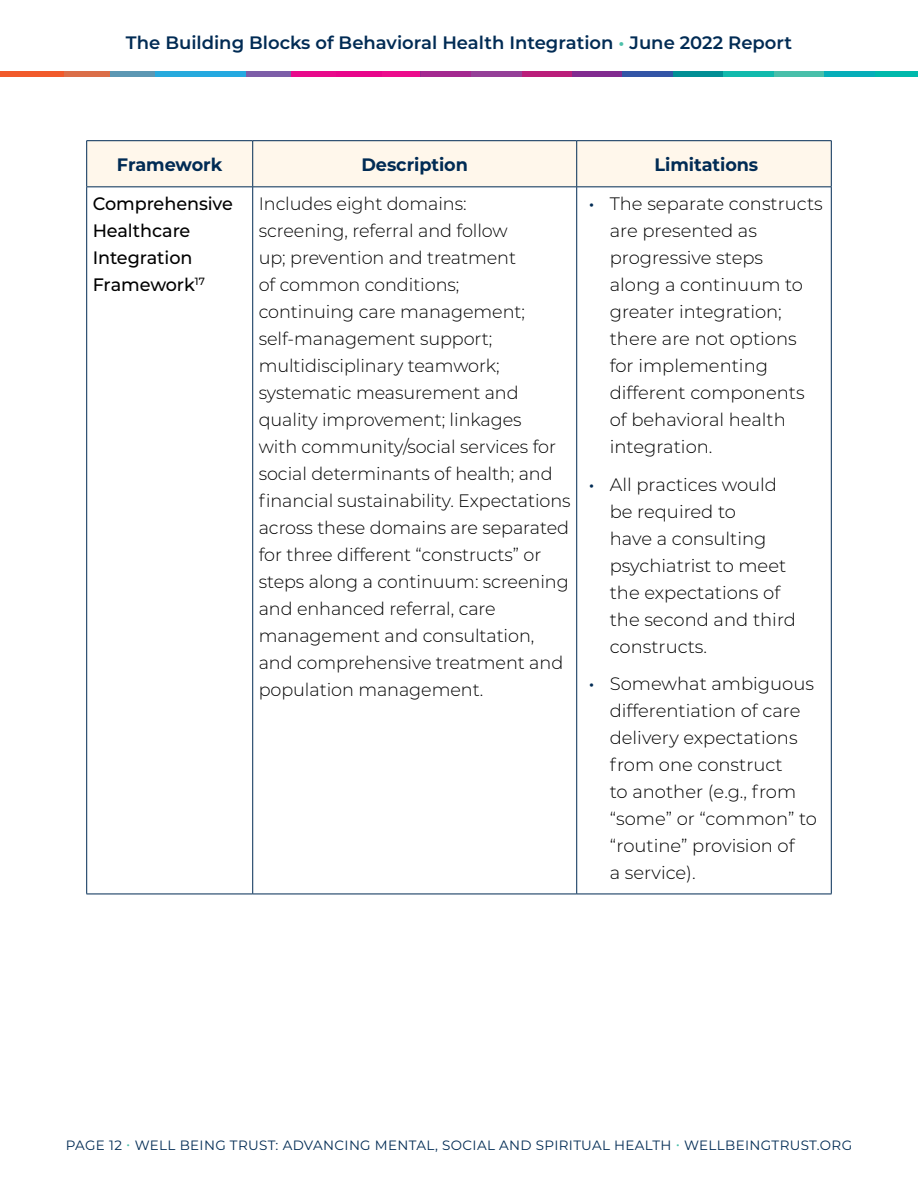
<style>
.page{position:relative;width:918px;height:1188px;background:#fff}
.page>*{position:absolute;margin:0;border:0;box-sizing:border-box;transform-origin:0 0}
.t1{font:300 18px/27px "Montserrat";letter-spacing:-.005em;color:#000}
.t2{font:600 18px "Montserrat";color:#002b54}
.t3{font:500 18px/27px "Montserrat";letter-spacing:-.005em;color:#000}
.t4{font:700 18px "Montserrat";letter-spacing:-.005em;color:#002b54}
.t5{font:13.5px "Montserrat";letter-spacing:.025em;color:#002b54}
.s1{color:#4dc0aa}
.s2{font-weight:500;color:#002b54}
</style>
<div class="page">
<div style="left:381px;top:71px;width:40px;height:5px;background:#ec0c8c"></div>
<div style="left:336px;top:71px;width:45px;height:5px;background:#e8058a"></div>
<div style="left:290px;top:71px;width:46px;height:5px;background:#e80a8b"></div>
<div style="left:245px;top:71px;width:45px;height:5px;background:#7d5ea8"></div>
<div style="left:200px;top:71px;width:45px;height:5px;background:#25a9e0"></div>
<div style="left:154px;top:71px;width:46px;height:5px;background:#27aadd"></div>
<div style="left:109px;top:71px;width:45px;height:5px;background:#5c97b3"></div>
<div style="left:64px;top:71px;width:45px;height:5px;background:#db6e49"></div>
<div style="left:18px;top:71px;width:46px;height:5px;background:#f15a2b"></div>
<div style="left:0;top:71px;width:18px;height:5px;background:#f15a2b"></div>
<div style="left:874px;top:71px;width:44px;height:5px;background:#00b9ac"></div>
<div style="left:824px;top:71px;width:50px;height:5px;background:#06aeb9"></div>
<div style="left:773px;top:71px;width:51px;height:5px;background:#49bfaa"></div>
<div style="left:723px;top:71px;width:50px;height:5px;background:#11baad"></div>
<div style="left:672px;top:71px;width:51px;height:5px;background:#028f95"></div>
<div style="left:622px;top:71px;width:50px;height:5px;background:#3355a6"></div>
<div style="left:572px;top:71px;width:50px;height:5px;background:#822b90"></div>
<div style="left:521px;top:71px;width:51px;height:5px;background:#ba1e7a"></div>
<div style="left:471px;top:71px;width:50px;height:5px;background:#954098"></div>
<div style="left:420px;top:71px;width:51px;height:5px;background:#a42990"></div>
<div style="left:87px;top:141px;width:744px;height:46px;background:#fff7eb"></div>
<hr style="left:86px;top:140px;width:167px;height:1px;background:#002b54">
<hr style="left:86px;top:141px;width:1px;height:46px;background:#002b54">
<hr style="left:253px;top:140px;width:324px;height:1px;background:#002b54">
<hr style="left:252px;top:141px;width:1px;height:46px;background:#002b54">
<hr style="left:577px;top:140px;width:255px;height:1px;background:#002b54">
<hr style="left:576px;top:141px;width:1px;height:46px;background:#002b54">
<hr style="left:831px;top:141px;width:1px;height:46px;background:#002b54">
<hr style="left:86px;top:187px;width:167px;height:1px;background:#002b54">
<hr style="left:86px;top:187px;width:1px;height:707px;background:#002b54">
<hr style="left:253px;top:187px;width:324px;height:1px;background:#002b54">
<hr style="left:252px;top:187px;width:1px;height:707px;background:#002b54">
<hr style="left:576px;top:187px;width:1px;height:707px;background:#002b54">
<hr style="left:831px;top:187px;width:1px;height:707px;background:#002b54">
<hr style="left:86px;top:894px;width:167px;height:1px;background:#002b54">
<hr style="left:253px;top:894px;width:324px;height:1px;background:#002b54">
<hr style="left:577px;top:894px;width:255px;height:1px;background:#002b54">
<hr style="left:577px;top:187px;width:255px;height:1px;background:#002b54">
<p class="t2" style="left:126px;top:30px;width:668px">The Building Blocks of Behavioral Health Integration <span class="s1">•</span> June 2022 Report</p>
<p class="t4" style="left:117px;top:152px;width:107px">Framework</p>
<p class="t4" style="left:361px;top:152px;width:108px">Description</p>
<p class="t4" style="left:655px;top:152px;width:105px">Limitations</p>
<p class="t3" style="left:93px;top:190px;width:142px">Comprehensive<br>Healthcare<br>Integration<br>Framework<sup>17</sup></p>
<p class="t1" style="left:259px;top:190px;width:313px">Includes eight domains:<br>screening, referral and follow<br>up; prevention and treatment<br>of common conditions;<br>continuing care management; self-management support; multidisciplinary teamwork; systematic measurement and quality improvement; linkages<br>with community/social services for social determinants of health; and financial sustainability. Expectations across these domains are separated for three different “constructs” or steps along a continuum: screening and enhanced referral, care management and consultation, and comprehensive treatment and population management.</p>
<p class="t1" style="left:610px;top:190px;width:215px;text-indent:-21px"><span class="s2">•</span> The separate constructs are presented as progressive steps<br>along a continuum to greater integration; there are not options for implementing different components of behavioral health integration.</p>
<p class="t1" style="left:610px;top:470px;width:188px;text-indent:-21px"><span class="s2">•</span> All practices would be required to<br>have a consulting psychiatrist to meet the expectations of the second and third constructs.</p>
<p class="t1" style="left:610px;top:670px;width:209px;text-indent:-21px"><span class="s2">•</span> Somewhat ambiguous differentiation of care delivery expectations from one construct<br>to another (e.g., from “some” or “common” to “routine” provision of<br>a service).</p>
<p class="t5" style="left:66px;top:1136px;width:788px">PAGE 12 <span class="s1">•</span> WELL BEING TRUST: ADVANCING MENTAL, SOCIAL AND SPIRITUAL HEALTH <span class="s1">•</span> WELLBEINGTRUST.ORG</p>
</div>
